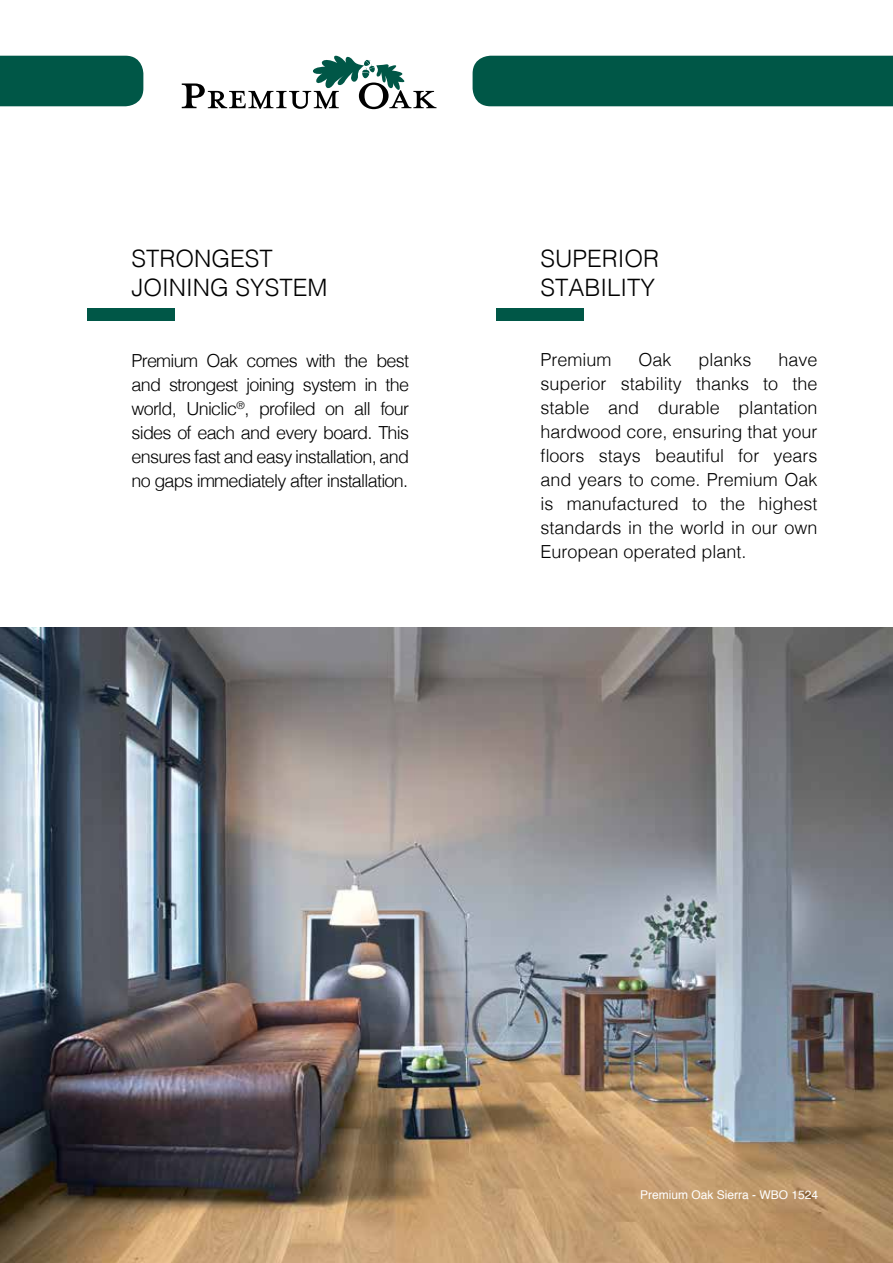
<style>
.page{position:relative;width:893px;height:1263px;background:#fff}
.page>*{position:absolute;margin:0;border:0;box-sizing:border-box;transform-origin:0 0}
.t1{font:51.9px "Mrs Eaves All Petite Caps";letter-spacing:-.025em;color:#000}
.t2{font:300 24px/28.8px "Helvetica";color:#000}
.t3{font:300 18px/24px "Helvetica";color:#000;text-align:justify}
.t4{font:12px "Helvetica";color:#fff}
.s1{font-size:74.25px}
</style>
<div class="page">
<img style="left:0;top:627px;width:893px;height:636px">
<div style="left:496px;top:308px;width:88px;height:12px;background:#005747"></div>
<div style="left:87px;top:308px;width:87px;height:12px;background:#005747"></div>
<div style="left:0;top:56px;width:143px;height:50px;background:#005747"></div>
<svg style="left:313px;top:56px;width:92px;height:34px"></svg>
<div style="left:473px;top:56px;width:420px;height:50px;background:#005747"></div>
<h1 class="t1" style="left:179px;top:73px;width:260px"><span class="s1">P</span>REMIUM <span class="s1">O</span>AK</h1>
<h2 class="t2" style="left:131px;top:242px;width:198px">STRONGEST<br>JOINING SYSTEM</h2>
<p class="t3" style="left:131px;top:347px;width:279px">Premium Oak comes with the best and strongest joining system in the world, Uniclic<sup>®</sup>, profiled on all four sides of each and every board. This ensures fast and easy installation, and no gaps immediately after installation.</p>
<h2 class="t2" style="left:540px;top:242px;width:120px">SUPERIOR<br>STABILITY</h2>
<p class="t3" style="left:540px;top:347px;width:72px">Premium</p>
<p class="t3" style="left:638px;top:347px;width:35px">Oak</p>
<p class="t3" style="left:698px;top:347px;width:55px">planks</p>
<p class="t3" style="left:540px;top:347px;width:279px;text-indent:238px">have superior stability thanks to the stable and durable plantation hardwood core, ensuring that your floors stays beautiful for years and years to come. Premium Oak is manufactured to the highest standards in the world in our own European operated plant.</p>
<p class="t4" style="left:640px;top:1185px;width:180px">Premium Oak Sierra - WBO 1524</p>
</div>
